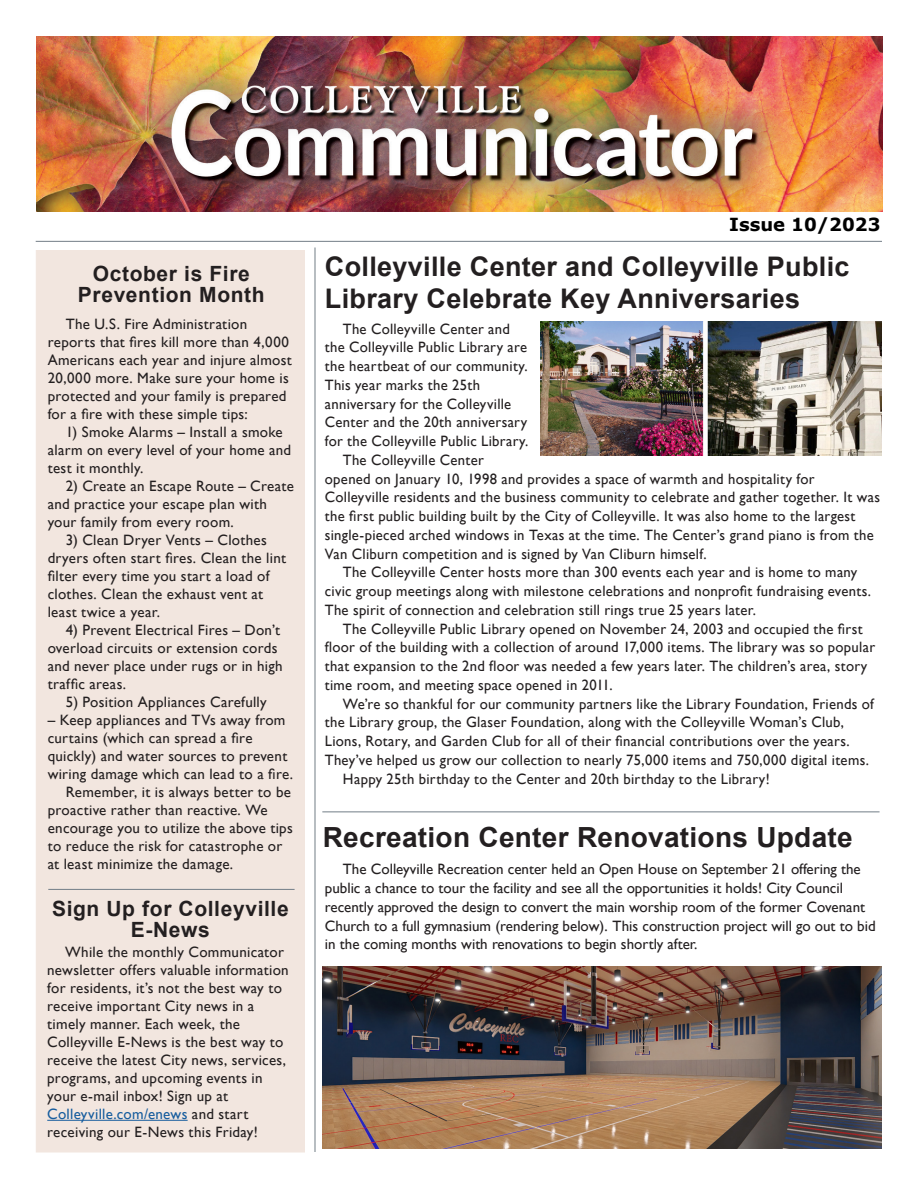
<style>
.page{position:relative;width:918px;height:1188px;background:#fff}
.page>*{position:absolute;margin:0;border:0;box-sizing:border-box;transform-origin:0 0}
.t1{font:700 27.75px "Arial";letter-spacing:.01em;color:#231f20}
.t2{font:700 27px/32.4px "Arial";letter-spacing:.01em;color:#231f20}
.t3{font:700 21px/21px "Arial";letter-spacing:.03em;color:#231f20;text-align:center}
.t4{font:700 18px "Verdana";color:#000}
.t5{font:15px/18px "Gill Sans";letter-spacing:.015em;color:#231f20}
.s1{color:#175d9e}
</style>
<div class="page">
<hr style="left:36px;top:241px;width:846px;height:1px;background:#727d87">
<hr style="left:322px;top:812px;width:558px;height:1px;background:#727d87">
<img style="left:36px;top:36px;width:847px;height:176px">
<div style="left:36px;top:250px;width:269px;height:902px;background:#f2e6df"></div>
<hr style="left:315px;top:248px;width:1px;height:904px;background:#727d86">
<hr style="left:48px;top:889px;width:247px;height:1px;background:#727d87">
<hr style="left:47px;top:1120px;width:141px;height:1px;background:#175d9e">
<img style="left:323px;top:967px;width:559px;height:181px">
<img style="left:540px;top:322px;width:342px;height:133px">
<p class="t3" style="left:78px;top:263px;width:188px">October is Fire<br>Prevention Month</p>
<p class="t5" style="left:48px;top:315px;width:246px;text-indent:18px">The U.S. Fire Administration reports that fires kill more than 4,000<br>Americans each year and injure almost 20,000 more. Make sure your home is protected and your family is prepared for a fire with these simple tips:</p>
<p class="t5" style="left:48px;top:423px;width:245px;text-indent:18px">1) Smoke Alarms – Install a smoke alarm on every level of your home and test it monthly.</p>
<p class="t5" style="left:48px;top:477px;width:248px;text-indent:18px">2) Create an Escape Route – Create and practice your escape plan with your family from every room.</p>
<p class="t5" style="left:48px;top:531px;width:240px;text-indent:18px">3) Clean Dryer Vents – Clothes dryers often start fires. Clean the lint filter every time you start a load of clothes. Clean the exhaust vent at least twice a year.</p>
<p class="t5" style="left:48px;top:621px;width:236px;text-indent:18px">4) Prevent Electrical Fires – Don’t overload circuits or extension cords and never place under rugs or in high traffic areas.</p>
<p class="t5" style="left:66px;top:693px;width:203px">5) Position Appliances Carefully</p>
<p class="t5" style="left:48px;top:711px;width:247px">– Keep appliances and TVs away from curtains (which can spread a fire quickly) and water sources to prevent wiring damage which can lead to a fire.</p>
<p class="t5" style="left:48px;top:783px;width:247px;text-indent:18px">Remember, it is always better to be proactive rather than reactive. We encourage you to utilize the above tips to reduce the risk for catastrophe or at least minimize the damage.</p>
<p class="t3" style="left:52px;top:898px;width:238px">Sign Up for Colleyville<br>E-News</p>
<p class="t5" style="left:47px;top:943px;width:243px;text-indent:18px">While the monthly Communicator newsletter offers valuable information for residents, it’s not the best way to receive important City news in a timely manner. Each week, the Colleyville E-News is the best way to receive the latest City news, services, programs, and upcoming events in your e-mail inbox! Sign up at <span class="s1">Colleyville.com/enews</span> and start receiving our E-News this Friday!</p>
<p class="t4" style="left:729px;top:211px;width:153px">Issue 10/2023</p>
<p class="t2" style="left:325px;top:250px;width:526px">Colleyville Center and Colleyville Public<br>Library Celebrate Key Anniversaries</p>
<p class="t5" style="left:325px;top:319px;width:205px;line-height:18.8px;text-indent:18px">The Colleyville Center and the Colleyville Public Library are the heartbeat of our community.<br>This year marks the 25th anniversary for the Colleyville<br>Center and the 20th anniversary for the Colleyville Public Library.</p>
<p class="t5" style="left:325px;top:451px;width:557px;line-height:18.8px;text-indent:18px">The Colleyville Center<br>opened on January 10, 1998 and provides a space of warmth and hospitality for Colleyville residents and the business community to celebrate and gather together. It was the first public building built by the City of Colleyville. It was also home to the largest single-pieced arched windows in Texas at the time. The Center’s grand piano is from the Van Cliburn competition and is signed by Van Cliburn himself.</p>
<p class="t5" style="left:325px;top:563px;width:548px;line-height:18.8px;text-indent:18px">The Colleyville Center hosts more than 300 events each year and is home to many civic group meetings along with milestone celebrations and nonprofit fundraising events.<br>The spirit of connection and celebration still rings true 25 years later.</p>
<p class="t5" style="left:325px;top:619px;width:552px;line-height:18.8px;text-indent:18px">The Colleyville Public Library opened on November 24, 2003 and occupied the first floor of the building with a collection of around 17,000 items. The library was so popular that expansion to the 2nd floor was needed a few years later. The children’s area, story time room, and meeting space opened in 2011.</p>
<p class="t5" style="left:325px;top:694px;width:551px;line-height:18.8px;text-indent:18px">We’re so thankful for our community partners like the Library Foundation, Friends of the Library group, the Glaser Foundation, along with the Colleyville Woman’s Club, Lions, Rotary, and Garden Club for all of their financial contributions over the years.<br>They’ve helped us grow our collection to nearly 75,000 items and 750,000 digital items.</p>
<p class="t5" style="left:343px;top:771px;width:428px">Happy 25th birthday to the Center and 20th birthday to the Library!</p>
<p class="t1" style="left:323px;top:818px;width:531px">Recreation Center Renovations Update</p>
<p class="t5" style="left:325px;top:860px;width:552px;line-height:18.8px;text-indent:18px">The Colleyville Recreation center held an Open House on September 21 offering the public a chance to tour the facility and see all the opportunities it holds! City Council recently approved the design to convert the main worship room of the former Covenant Church to a full gymnasium (rendering below). This construction project will go out to bid in the coming months with renovations to begin shortly after.</p>
</div>
